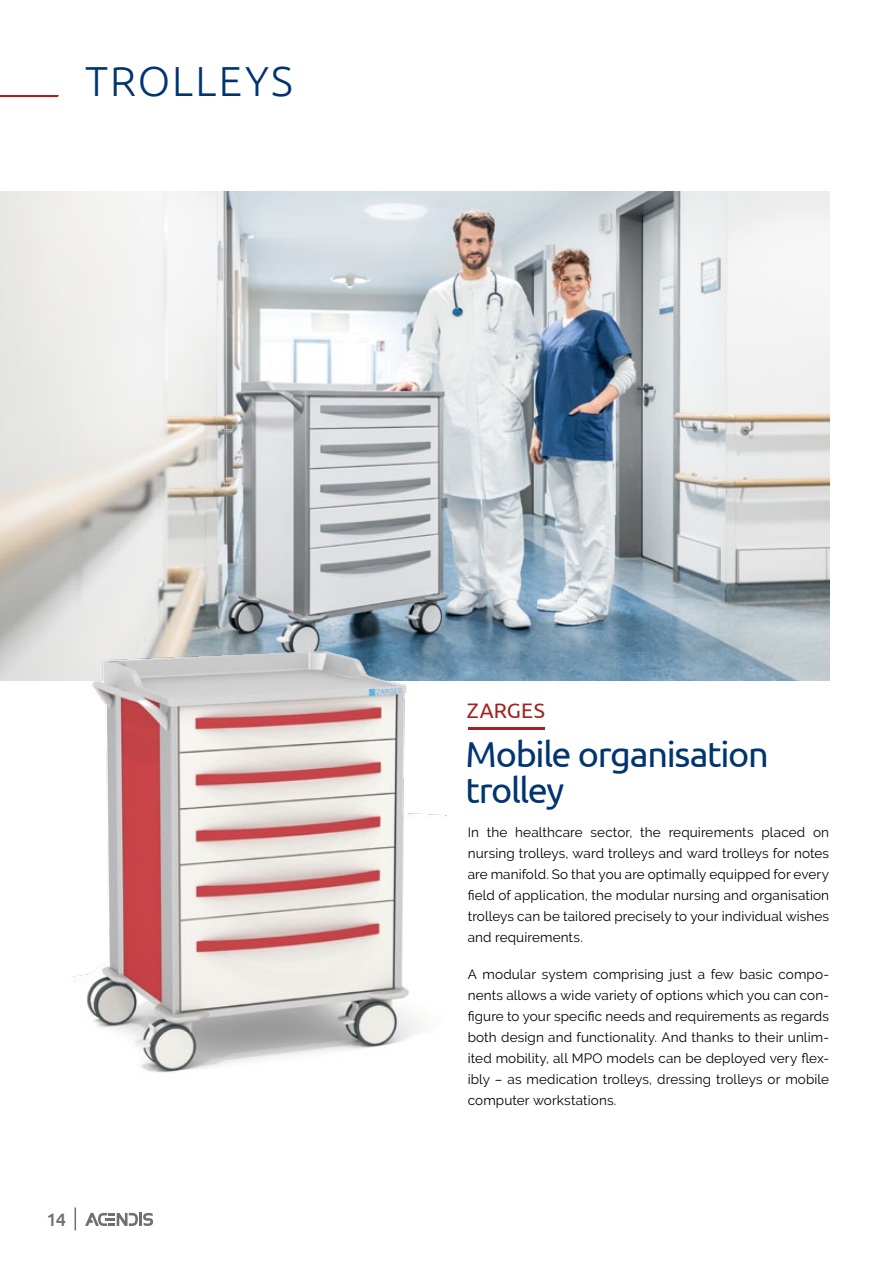
<style>
.page{position:relative;width:893px;height:1263px;background:#fff}
.page>*{position:absolute;margin:0;border:0;box-sizing:border-box;transform-origin:0 0}
.t1{font:300 42px "Ubuntu";letter-spacing:.05em;color:#003570}
.t2{font:36px/36px "Ubuntu";color:#003570}
.t3{font:21px "Ubuntu";letter-spacing:.01em;color:#a42220}
.t4{font:500 18px "Ubuntu";color:#6f6f6e}
.t5{font:13.5px/21px "Raleway";letter-spacing:.01em;color:#000;text-align:justify}
</style>
<div class="page">
<img style="left:0;top:191px;width:829px;height:489px">
<img style="left:71px;top:613px;width:375px;height:460px">
<hr style="left:468px;top:728px;width:76px;height:2px;background:#a42220">
<svg style="left:0;top:95px;width:59px;height:2px"></svg>
<svg style="left:85px;top:1213px;width:68px;height:13px"></svg>
<svg style="left:75px;top:1207px;width:1px;height:23px"></svg>
<h1 class="t1" style="left:85px;top:56px;width:209px">TROlleys</h1>
<h3 class="t4" style="left:46px;top:1208px;width:21px">14</h3>
<h3 class="t3" style="left:467px;top:698px;width:79px">zarges</h3>
<h2 class="t2" style="left:465px;top:735px;width:305px">Mobile organisation trolley</h2>
<p class="t5" style="left:468px;top:821px;width:363px">In the healthcare sector, the requirements placed on nursing trolleys, ward trolleys and ward trolleys for notes are manifold. So that you are optimally equipped for every field of application, the modular nursing and organisation trolleys can be tailored precisely to your individual wishes and requirements.</p>
<p class="t5" style="left:468px;top:964px;width:363px">A modular system comprising just a few basic compo&shy;nents allows a wide variety of options which you can con&shy;figure to your specific needs and requirements as regards both design and functionality. And thanks to their unlim&shy;ited mobility, all MPO models can be deployed very flex&shy;ibly – as medication trolleys, dressing trolleys or mobile computer workstations.</p>
</div>
